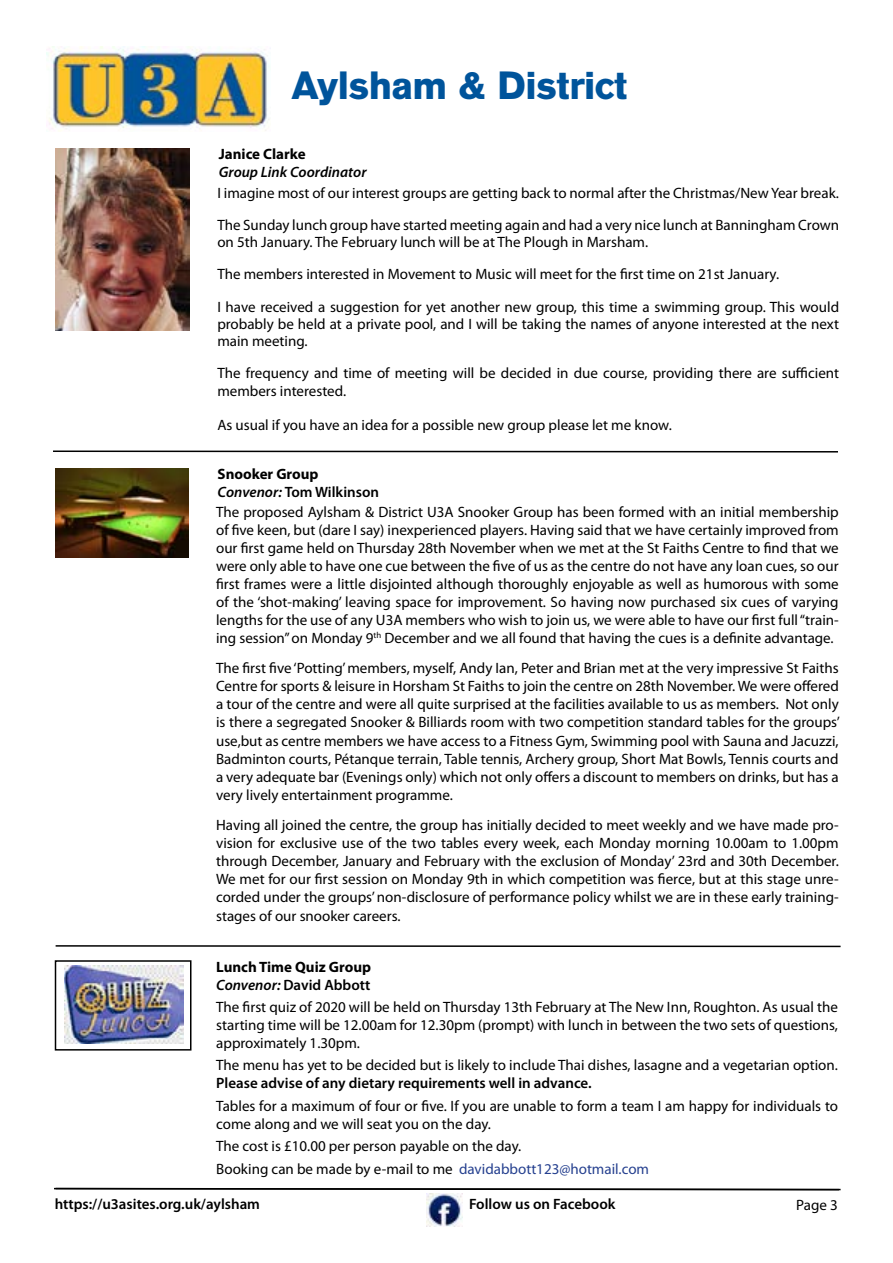
<style>
.page{position:relative;width:893px;height:1263px;background:#fff}
.page>*{position:absolute;margin:0;border:0;box-sizing:border-box;transform-origin:0 0}
.t1{font:700 39px "AG Old Face";color:#00549b}
.t2{font:15px/18px "Myriad Pro";color:#000}
.t3{font:700 15px/18px "Myriad Pro";color:#000}
.t4{font:600 15px "Myriad Pro";color:#000}
.t5{font:italic 600 15px/18px "Myriad Pro";color:#000}
.s1{font-weight:700;font-style:normal}
.s2{font-weight:600;font-style:italic}
.s3{font-weight:600}
.s4{color:#25408f}
</style>
<div class="page">
<img style="left:46px;top:47px;width:223px;height:84px">
<img style="left:55px;top:149px;width:134px;height:182px">
<svg style="left:54px;top:1187px;width:787px;height:4px"></svg>
<img style="left:426px;top:1193px;width:36px;height:34px">
<svg style="left:53px;top:450px;width:785px;height:3px;background:#7f7f7f"></svg>
<img style="left:56px;top:469px;width:133px;height:89px">
<svg style="left:55px;top:945px;width:786px;height:3px"></svg>
<img style="left:64px;top:965px;width:119px;height:78px">
<div style="left:55px;top:960px;width:136px;height:90px;border:2px solid #000"></div>
<p class="t1" style="left:292px;top:62px;width:337px">Aylsham &amp; District</p>
<p class="t5" style="left:219px;top:145px;width:149px"><span class="s1">Janice Clarke<br></span>Group Link Coordinator</p>
<p class="t2" style="left:217px;top:177px;width:623px;line-height:32.2px">I imagine most of our interest groups are getting back to normal after the Christmas/New Year break.<br>The Sunday lunch group have started meeting again and had a very nice lunch at Banningham Crown</p>
<p class="t2" style="left:217px;top:226px;width:623px;line-height:32.2px">on 5th January. The February lunch will be at The Plough in Marsham.<br>The members interested in Movement to Music will meet for the first time on 21st January.<br>I have received a suggestion for yet another new group, this time a swimming group. This would</p>
<p class="t2" style="left:217px;top:315px;width:623px;line-height:17.2px">probably be held at a private pool, and I will be taking the names of anyone interested at the next main meeting.</p>
<p class="t2" style="left:217px;top:365px;width:623px;line-height:17.2px">The frequency and time of meeting will be decided in due course, providing there are sufficient members interested.</p>
<p class="t2" style="left:217px;top:416px;width:456px">As usual if you have an idea for a possible new group please let me know.</p>
<p class="t3" style="left:218px;top:465px;width:163px">Snooker Group<br><span class="s2">Convenor:</span> <span class="s3">Tom Wilkinson</span></p>
<p class="t2" style="left:216px;top:504px;width:624px;text-align:justify">The proposed Aylsham &amp; District U3A Snooker Group has been formed with an initial membership of five keen, but (dare I say) inexperienced players. Having said that we have certainly improved from our first game held on Thursday 28th November when we met at the St Faiths Centre to find that we were only able to have one cue between the five of us as the centre do not have any loan cues, so our first frames were a little disjointed although thoroughly enjoyable as well as humorous with some of the ‘shot-making’ leaving space for improvement. So having now purchased six cues of varying lengths for the use of any U3A members who wish to join us, we were able to have our first full “train&shy;ing session” on Monday 9<sup>th</sup> December and we all found that having the cues is a definite advantage.</p>
<p class="t2" style="left:216px;top:660px;width:625px;text-align:justify">The first five ‘Potting’ members, myself, Andy Ian, Peter and Brian met at the very impressive St Faiths Centre for sports &amp; leisure in Horsham St Faiths to join the centre on 28th November. We were offered a tour of the centre and were all quite surprised at the facilities available to us as members. Not only is there a segregated Snooker &amp; Billiards room with two competition standard tables for the groups’ use,but as centre members we have access to a Fitness Gym, Swimming pool with Sauna and Jacuzzi, Badminton courts, Pétanque terrain, Table tennis, Archery group, Short Mat Bowls, Tennis courts and a very adequate bar (Evenings only) which not only offers a discount to members on drinks, but has a very lively entertainment programme.</p>
<p class="t2" style="left:216px;top:816px;width:624px;text-align:justify">Having all joined the centre, the group has initially decided to meet weekly and we have made pro&shy;vision for exclusive use of the two tables every week, each Monday morning 10.00am to 1.00pm through December, January and February with the exclusion of Monday’ 23rd and 30th December.<br>We met for our first session on Monday 9th in which competition was fierce, but at this stage unre&shy;corded under the groups’ non-disclosure of performance policy whilst we are in these early training-</p>
<p class="t2" style="left:216px;top:907px;width:186px">stages of our snooker careers.</p>
<p class="t3" style="left:216px;top:958px;width:156px">Lunch Time Quiz Group<br><span class="s2">Convenor:</span> <span class="s3">David Abbott</span></p>
<p class="t2" style="left:216px;top:998px;width:623px;text-align:justify">The first quiz of 2020 will be held on Thursday 13th February at The New Inn, Roughton. As usual the starting time will be 12.00am for 12.30pm (prompt) with lunch in between the two sets of questions, approximately 1.30pm.</p>
<p class="t2" style="left:216px;top:1056px;width:623px">The menu has yet to be decided but is likely to include Thai dishes, lasagne and a vegetarian option.<br><span class="s3">Please advise of any dietary requirements well in advance.</span></p>
<p class="t2" style="left:216px;top:1097px;width:623px">Tables for a maximum of four or five. If you are unable to form a team I am happy for individuals to come along and we will seat you on the day.</p>
<p class="t2" style="left:216px;top:1135px;width:434px;line-height:22.5px">The cost is £10.00 per person payable on the day.<br>Booking can be made by e-mail to me <span class="s4">davidabbott123@hotmail.com</span></p>
<p class="t4" style="left:469px;top:1195px;width:148px">Follow us on Facebook</p>
<p class="t4" style="left:55px;top:1196px;width:207px">https://u3asites.org.uk/aylsham</p>
<p class="t2" style="left:796px;top:1196px;width:43px">Page 3</p>
</div>
